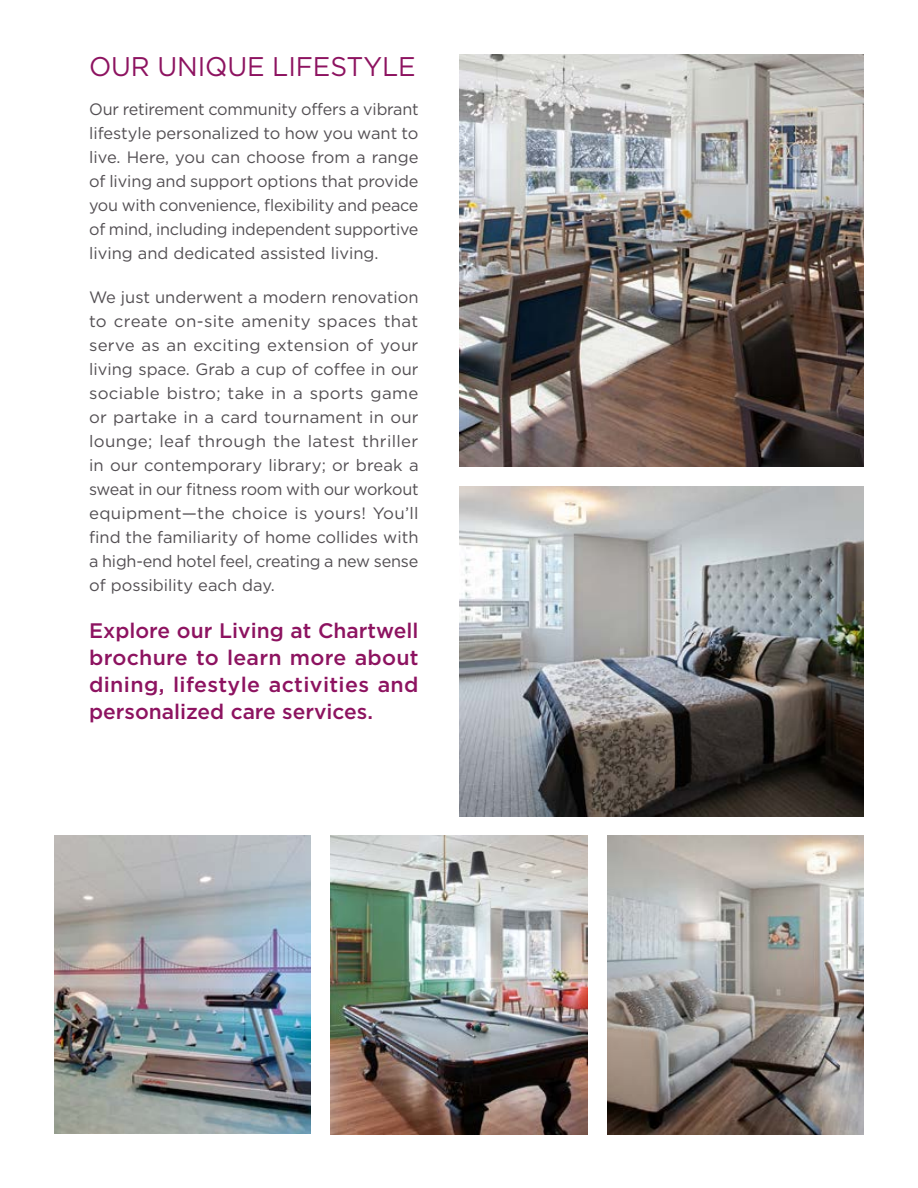
<style>
.page{position:relative;width:918px;height:1188px;background:#fff}
.page>*{position:absolute;margin:0;border:0;box-sizing:border-box;transform-origin:0 0}
.t1{font:27px "Gotham HTF";letter-spacing:-.005em;color:#8d1360}
.t2{font:500 21px/27px "Gotham HTF";color:#8d1360;text-align:justify}
.t3{font:16.5px/24px "Gotham HTF";letter-spacing:-.01em;color:#534f53;text-align:justify}
</style>
<div class="page">
<img style="left:459px;top:54px;width:405px;height:413px">
<img style="left:459px;top:486px;width:405px;height:330px">
<img style="left:54px;top:836px;width:256px;height:298px">
<img style="left:331px;top:836px;width:256px;height:298px">
<img style="left:608px;top:836px;width:256px;height:298px">
<h1 class="t1" style="left:89px;top:52px;width:328px">OUR UNIQUE LIFESTYLE</h1>
<p class="t3" style="left:89px;top:97px;width:331px">Our retirement community offers a vibrant lifestyle personalized to how you want to live. Here, you can choose from a range of living and support options that provide you with convenience, flexibility and peace of mind, including independent supportive living and dedicated assisted living.</p>
<p class="t3" style="left:89px;top:285px;width:331px">We just underwent a modern renovation to create on-site amenity spaces that serve as an exciting extension of your living space. Grab a cup of coffee in our sociable bistro; take in a sports game or partake in a card tournament in our lounge; leaf through the latest thriller in our contemporary library; or break a sweat in our fitness room with our workout equipment—the choice is yours! You’ll find the familiarity of home collides with a high-end hotel feel, creating a new sense of possibility each day.</p>
<p class="t2" style="left:89px;top:617px;width:331px">Explore our Living at Chartwell brochure to learn more about dining, lifestyle activities and personalized care services.</p>
</div>
